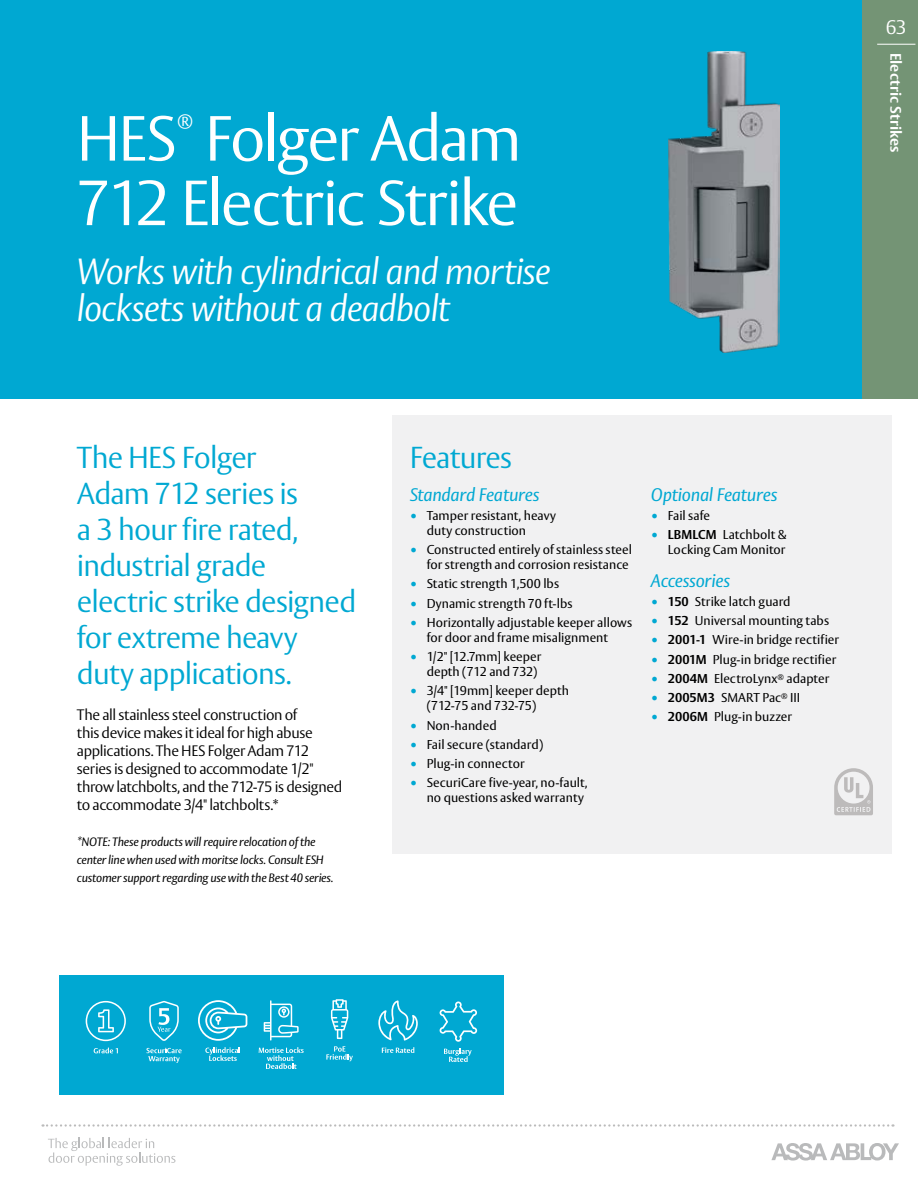
<style>
.page{position:relative;width:918px;height:1188px;background:#fff}
.page>*{position:absolute;margin:0;border:0;box-sizing:border-box;transform-origin:0 0}
.t1{font:300 63px "ASSA Vesta";letter-spacing:-.035em;color:#fff}
.t2{font:italic 300 36px/37.5px "ASSA Vesta";letter-spacing:-.03em;color:#fff}
.t3{font:300 30px/36px "ASSA Vesta";letter-spacing:-.025em;color:#00a8d2}
.t4{font:300 19.5px "ASSA Vesta";color:#fff}
.t5{font:300 18.3px "ASSA Vesta";color:#fff}
.t6{font:italic 18px "ASSA Vesta";letter-spacing:-.015em;color:#00a8d2}
.t7{font:300 15px/18px "ASSA Vesta";letter-spacing:-.025em;color:#000}
.t8{font:700 15px "ASSA Vesta";letter-spacing:.01em;color:#fff}
.t9{font:12.75px/15px "ASSA Vesta";color:#000}
.t10{font:italic 12px/18px "ASSA Vesta";letter-spacing:-.02em;color:#000}
.s1{font-size:15px;color:#00a8d2}
.s2{font-weight:700}
</style>
<div class="page">
<div style="left:0;top:0;width:918px;height:399px;background:#00a8d2"></div>
<svg style="left:43px;top:1124px;width:850px;height:3px"></svg>
<svg style="left:771px;top:1143px;width:128px;height:18px"></svg>
<svg style="left:48px;top:1138px;width:127px;height:28px"></svg>
<div style="left:863px;top:0;width:55px;height:399px;background:#749475"></div>
<hr style="left:877px;top:44px;width:38px;height:1px;background:#fff">
<div style="left:393px;top:415px;width:499px;height:439px;background:#f1f1f2"></div>
<svg style="left:834px;top:768px;width:39px;height:47px"></svg>
<img style="left:669px;top:51px;width:111px;height:302px">
<div style="left:60px;top:976px;width:444px;height:119px;background:#00a8d2"></div>
<svg style="left:94px;top:1048px;width:24px;height:5px"></svg>
<svg style="left:86px;top:1001px;width:40px;height:40px"></svg>
<svg style="left:146px;top:1048px;width:36px;height:15px"></svg>
<svg style="left:149px;top:1001px;width:30px;height:40px"></svg>
<svg style="left:198px;top:1000px;width:49px;height:41px"></svg>
<svg style="left:205px;top:1047px;width:35px;height:14px"></svg>
<svg style="left:264px;top:1000px;width:35px;height:41px"></svg>
<svg style="left:259px;top:1047px;width:45px;height:22px"></svg>
<svg style="left:331px;top:999px;width:17px;height:40px"></svg>
<svg style="left:326px;top:1046px;width:27px;height:15px"></svg>
<svg style="left:378px;top:1000px;width:40px;height:41px"></svg>
<svg style="left:382px;top:1047px;width:32px;height:6px"></svg>
<svg style="left:440px;top:1001px;width:37px;height:41px"></svg>
<svg style="left:444px;top:1048px;width:28px;height:14px"></svg>
<h1 class="t1" style="left:77px;top:101px;width:447px">HES Folger Adam</h1>
<h3 class="t5" style="left:177px;top:109px;width:18px">®</h3>
<h1 class="t1" style="left:77px;top:165px;width:443px">712 Electric Strike</h1>
<h2 class="t2" style="left:77px;top:254px;width:476px">Works with cylindrical and mortise locksets without a deadbolt</h2>
<h3 class="t4" style="left:886px;top:15px;width:23px">63</h3>
<p class="t8" style="left:905px;top:53px;width:101px;rotate:90deg">Electric Strikes</p>
<h3 class="t3" style="left:77px;top:441px;width:281px">The HES Folger<br>Adam 712 series is<br>a 3 hour fire rated, industrial grade electric strike designed for extreme heavy duty applications.</h3>
<p class="t7" style="left:77px;top:706px;width:267px">The all stainless steel construction of<br>this device makes it ideal for high abuse applications. The HES Folger Adam 712 series is designed to accommodate 1/2" throw latchbolts, and the 712-75 is designed to accommodate 3/4" latchbolts.*</p>
<p class="t10" style="left:77px;top:833px;width:258px">*NOTE: These products will require relocation of the center line when used with moritse locks. Consult ESH customer support regarding use with the Best 40 series.</p>
<h3 class="t3" style="left:410px;top:441px;width:104px">Features</h3>
<h3 class="t6" style="left:410px;top:483px;width:131px">Standard Features</h3>
<p class="t9" style="left:427px;top:508px;width:131px;text-indent:-17px"><span class="s1">•</span> Tamper resistant, heavy duty construction</p>
<p class="t9" style="left:410px;top:543px;width:224px;text-align:right"><span class="s1">•</span> Constructed entirely of stainless steel for strength and corrosion resistance</p>
<p class="t9" style="left:410px;top:577px;width:151px"><span class="s1">•</span> Static strength 1,500 lbs</p>
<p class="t9" style="left:410px;top:596px;width:164px"><span class="s1">•</span> Dynamic strength 70 ft-lbs</p>
<p class="t9" style="left:410px;top:615px;width:224px;text-align:center"><span class="s1">•</span> Horizontally adjustable keeper allows for door and frame misalignment</p>
<p class="t9" style="left:427px;top:650px;width:116px;text-indent:-17px"><span class="s1">•</span> 1/2" [12.7mm] keeper depth (712 and 732)</p>
<p class="t9" style="left:427px;top:684px;width:144px;text-indent:-17px"><span class="s1">•</span> 3/4" [19mm] keeper depth (712-75 and 732-75)</p>
<p class="t9" style="left:410px;top:718px;width:88px"><span class="s1">•</span> Non-handed</p>
<p class="t9" style="left:410px;top:737px;width:135px"><span class="s1">•</span> Fail secure (standard)</p>
<p class="t9" style="left:410px;top:757px;width:116px"><span class="s1">•</span> Plug-in connector</p>
<p class="t9" style="left:410px;top:776px;width:179px;text-align:right"><span class="s1">•</span> SecuriCare five-year, no-fault, no questions asked warranty</p>
<h3 class="t6" style="left:651px;top:483px;width:128px">Optional Features</h3>
<p class="t9" style="left:651px;top:508px;width:61px"><span class="s1">•</span> Fail safe</p>
<p class="t9" style="left:651px;top:528px;width:137px;text-align:right"><span class="s1">•</span> <span class="s2">LBMLCM</span> Latchbolt &amp;<br>Locking Cam Monitor</p>
<h3 class="t6" style="left:651px;top:569px;width:81px">Accessories</h3>
<p class="t9" style="left:651px;top:594px;width:141px"><span class="s1">•</span> <span class="s2">150</span> Strike latch guard</p>
<p class="t9" style="left:651px;top:614px;width:180px"><span class="s1">•</span> <span class="s2">152</span> Universal mounting tabs</p>
<p class="t9" style="left:651px;top:633px;width:190px"><span class="s1">•</span> <span class="s2">2001-1</span> Wire-in bridge rectifier</p>
<p class="t9" style="left:651px;top:652px;width:187px"><span class="s1">•</span> <span class="s2">2001M</span> Plug-in bridge rectifier</p>
<p class="t9" style="left:651px;top:671px;width:180px"><span class="s1">•</span> <span class="s2">2004M</span> ElectroLynx<sup>®</sup> adapter</p>
<p class="t9" style="left:651px;top:691px;width:151px"><span class="s1">•</span> <span class="s2">2005M3</span> SMART Pac<sup>®</sup> III</p>
<p class="t9" style="left:651px;top:710px;width:143px"><span class="s1">•</span> <span class="s2">2006M</span> Plug-in buzzer</p>
</div>
